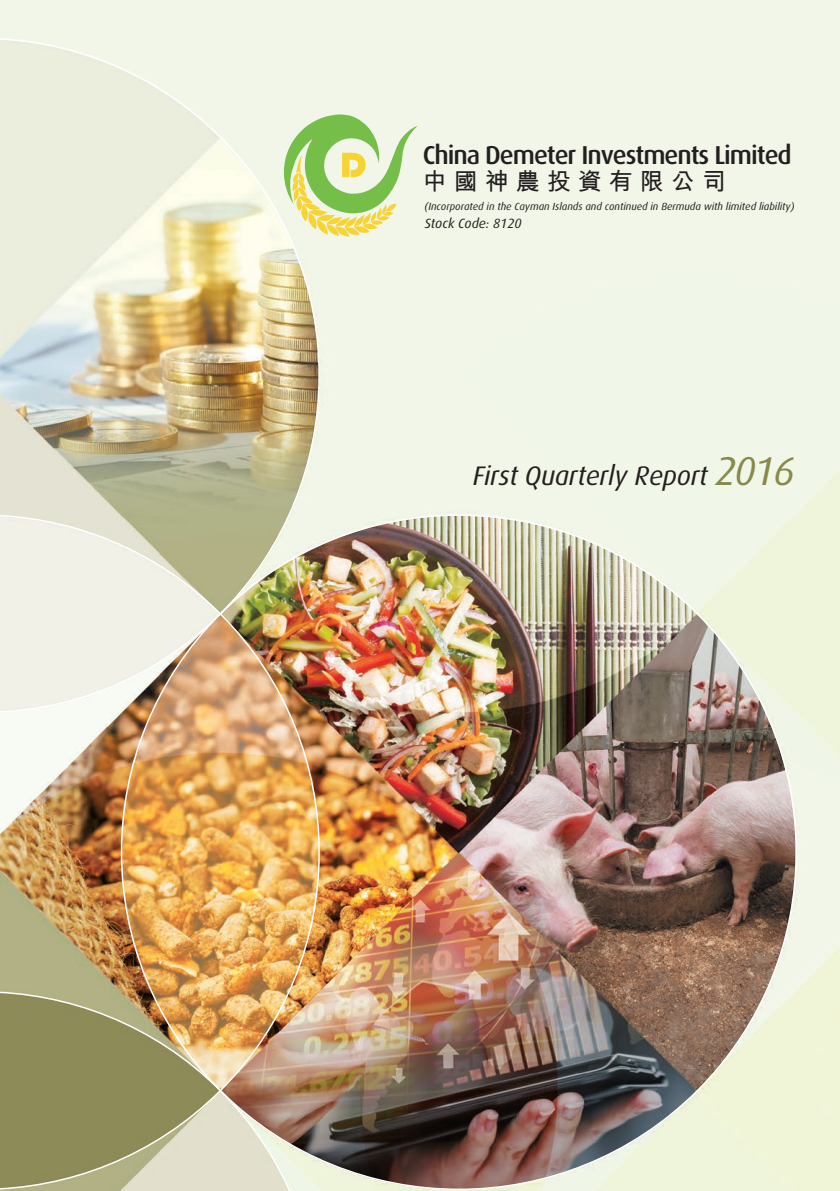
<style>
.page{position:relative;width:840px;height:1191px;background:#fff}
.page>*{position:absolute;margin:0;border:0;box-sizing:border-box;transform-origin:0 0}
.t1{font:italic 26.8px "Dax";letter-spacing:-.01em;color:#231f20}
.t2{font:500 25.8px "Dax";letter-spacing:-.04em;color:#231f20}
.t3{font:700 24px "M Hei HK";letter-spacing:.285em;color:#231f20}
.t4{font:italic 13.4px "Dax";color:#231f20}
.t5{font:italic 10.4px "Dax";color:#231f20}
.s1{font-size:40.2px;color:#888a49}
</style>
<div class="page">
<img style="left:0;top:5px;width:354px;height:477px">
<img style="left:354px;top:482px;width:476px;height:709px">
<img style="left:0;top:482px;width:354px;height:709px">
<svg style="left:284px;top:114px;width:133px;height:123px;background:#cbe0a0"></svg>
<h2 class="t2" style="left:422px;top:141px;width:370px">China Demeter Investments Limited</h2>
<h3 class="t3" style="left:422px;top:164px;width:304px">中國神農投資有限公司</h3>
<p class="t5" style="left:424px;top:201px;width:371px">(Incorporated in the Cayman Islands and continued in Bermuda with limited liability)</p>
<p class="t4" style="left:424px;top:216px;width:98px">Stock Code: 8120</p>
<h1 class="t1" style="left:472px;top:461px;width:323px">First Quarterly Report <span class="s1">2016</span></h1>
</div>
